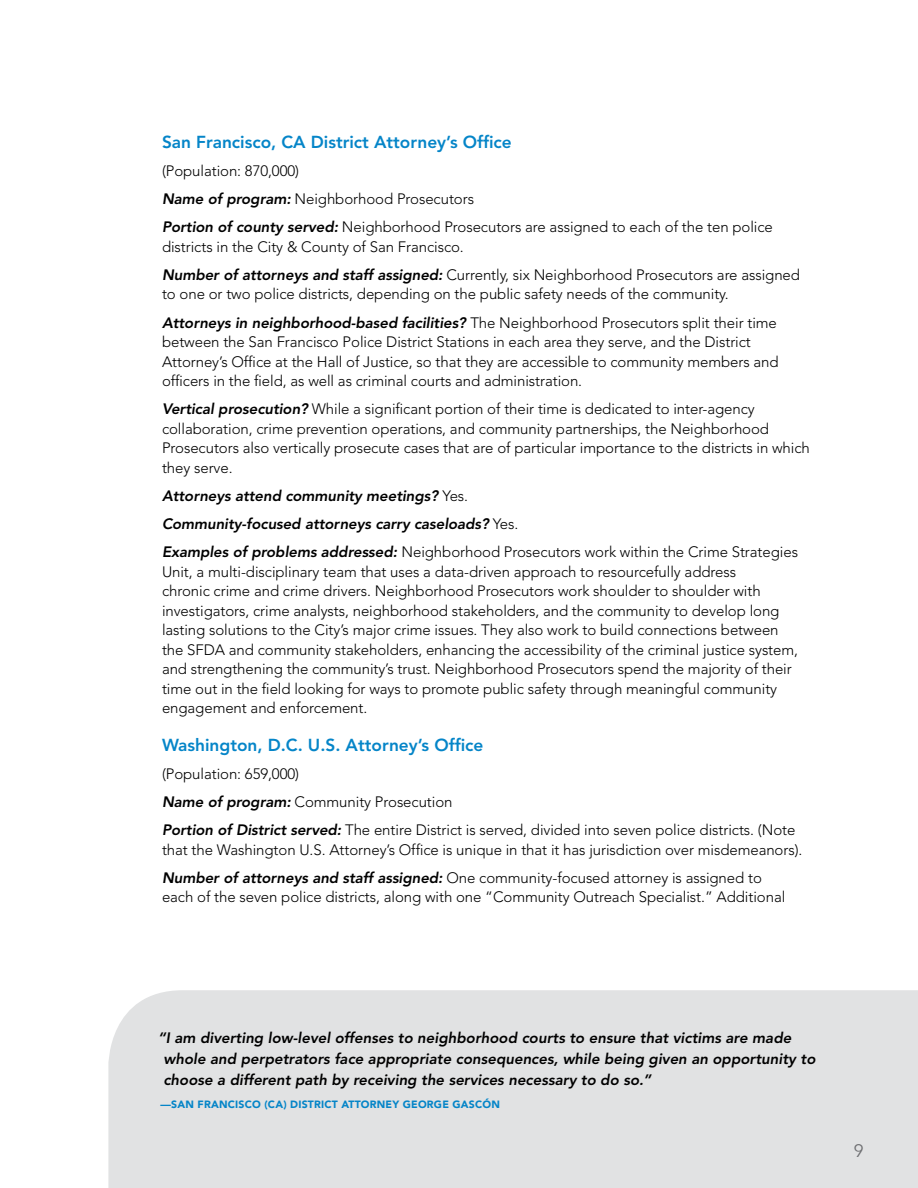
<style>
.page{position:relative;width:918px;height:1188px;background:#fff}
.page>*{position:absolute;margin:0;border:0;box-sizing:border-box;transform-origin:0 0}
.t1{font:18px "Avenir Next";color:#6d6e71}
.t2{font:800 17.25px "Avenir";color:#0585c8}
.t3{font:300 15px/19.5px "Avenir";letter-spacing:-.005em;color:#000}
.t4{font:italic 800 15px/28.2px "Avenir";color:#000}
.t5{font:900 10.5px "Avenir";letter-spacing:.02em;color:#0585c8}
.s1{font-weight:800;font-style:italic}
.s2{font-weight:300;font-style:normal}
</style>
<div class="page">
<div style="left:108px;top:990px;width:810px;height:198px;background:#e1e2e3"></div>
<p class="t2" style="left:162px;top:132px;width:351px">San Francisco, CA District Attorney’s Office</p>
<p class="t3" style="left:162px;top:157px;width:612px;line-height:28.2px">(Population: 870,000)<br><span class="s1">Name of program:</span> Neighborhood Prosecutors<br><span class="s1">Portion of county served:</span> Neighborhood Prosecutors are assigned to each of the ten police</p>
<p class="t3" style="left:162px;top:233px;width:640px;line-height:28.2px">districts in the City &amp; County of San Francisco.<br><span class="s1">Number of attorneys and staff assigned:</span> Currently, six Neighborhood Prosecutors are assigned</p>
<p class="t3" style="left:162px;top:280px;width:616px;line-height:28.2px">to one or two police districts, depending on the public safety needs of the community.<br><span class="s1">Attorneys in neighborhood-based facilities?</span> The Neighborhood Prosecutors split their time</p>
<p class="t3" style="left:162px;top:332px;width:618px">between the San Francisco Police District Stations in each area they serve, and the District<br>Attorney’s Office at the Hall of Justice, so that they are accessible to community members and officers in the field, as well as criminal courts and administration.</p>
<p class="t3" style="left:162px;top:399px;width:649px"><span class="s1">Vertical prosecution?</span> While a significant portion of their time is dedicated to inter-agency collaboration, crime prevention operations, and community partnerships, the Neighborhood Prosecutors also vertically prosecute cases that are of particular importance to the districts in which they serve.</p>
<p class="t4" style="left:162px;top:482px;width:638px">Attorneys attend community meetings? <span class="s2">Yes.<br></span>Community-focused attorneys carry caseloads? <span class="s2">Yes.<br></span>Examples of problems addressed: <span class="s2">Neighborhood Prosecutors work within the Crime Strategies</span></p>
<p class="t3" style="left:162px;top:562px;width:638px">Unit, a multi-disciplinary team that uses a data-driven approach to resourcefully address<br>chronic crime and crime drivers. Neighborhood Prosecutors work shoulder to shoulder with investigators, crime analysts, neighborhood stakeholders, and the community to develop long lasting solutions to the City’s major crime issues. They also work to build connections between the SFDA and community stakeholders, enhancing the accessibility of the criminal justice system, and strengthening the community’s trust. Neighborhood Prosecutors spend the majority of their time out in the field looking for ways to promote public safety through meaningful community engagement and enforcement.</p>
<p class="t2" style="left:162px;top:735px;width:323px">Washington, D.C. U.S. Attorney’s Office</p>
<p class="t3" style="left:162px;top:760px;width:635px;line-height:28.2px">(Population: 659,000)<br><span class="s1">Name of program:</span> Community Prosecution<br><span class="s1">Portion of District served:</span> The entire District is served, divided into seven police districts. (Note</p>
<p class="t3" style="left:162px;top:836px;width:642px;line-height:28.2px">that the Washington U.S. Attorney’s Office is unique in that it has jurisdiction over misdemeanors).<br><span class="s1">Number of attorneys and staff assigned:</span> One community-focused attorney is assigned to</p>
<p class="t3" style="left:162px;top:888px;width:625px">each of the seven police districts, along with one “Community Outreach Specialist.” Additional</p>
<p class="t4" style="left:163px;top:1027px;width:654px;line-height:21px;text-indent:-5px">“I am diverting low-level offenses to neighborhood courts to ensure that victims are made whole and perpetrators face appropriate consequences, while being given an opportunity to choose a different path by receiving the services necessary to do so.”</p>
<p class="t5" style="left:161px;top:1098px;width:341px">—SAN FRANCISCO (CA) DISTRICT ATTORNEY GEORGE GASCÓN</p>
<p class="t1" style="left:854px;top:1135px;width:12px">9</p>
</div>
